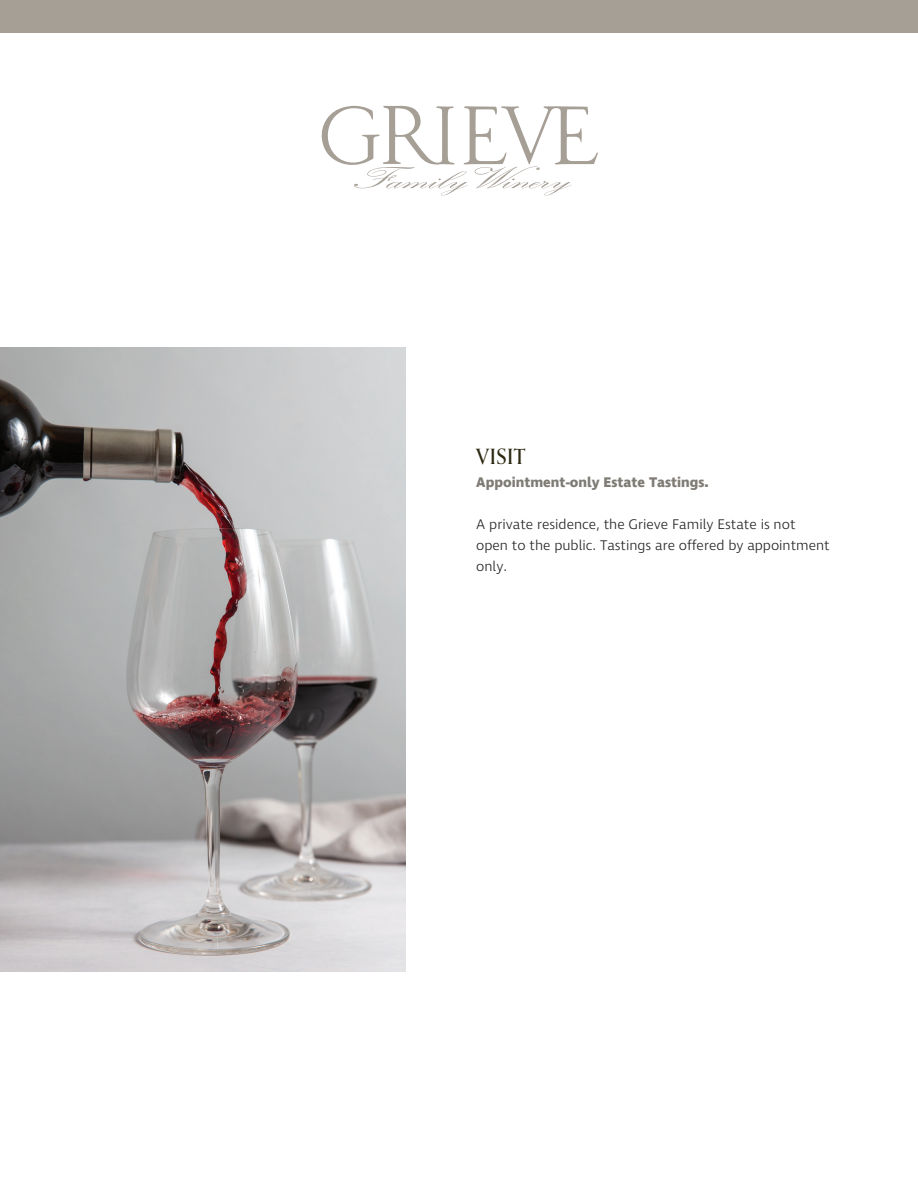
<style>
.page{position:relative;width:918px;height:1188px;background:#fff}
.page>*{position:absolute;margin:0;border:0;box-sizing:border-box;transform-origin:0 0}
.t1{font:500 21px "Orpheus Pro";letter-spacing:.02em;color:#2c2811}
.t2{font:300 14.25px/21px "Ingra";color:#231f20}
.t3{font:700 14.25px "Ingra";color:#7f7b75}
</style>
<div class="page">
<svg style="left:321px;top:105px;width:277px;height:91px"></svg>
<div style="left:0;top:0;width:918px;height:32px;background:#a69f96"></div>
<img style="left:0;top:348px;width:405px;height:624px">
<h1 class="t1" style="left:476px;top:444px;width:51px">VISIT</h1>
<p class="t3" style="left:476px;top:473px;width:234px">Appointment-only Estate Tastings.</p>
<p class="t2" style="left:476px;top:515px;width:355px">A private residence, the Grieve Family Estate is not open to the public. Tastings are offered by appointment only.</p>
</div>
